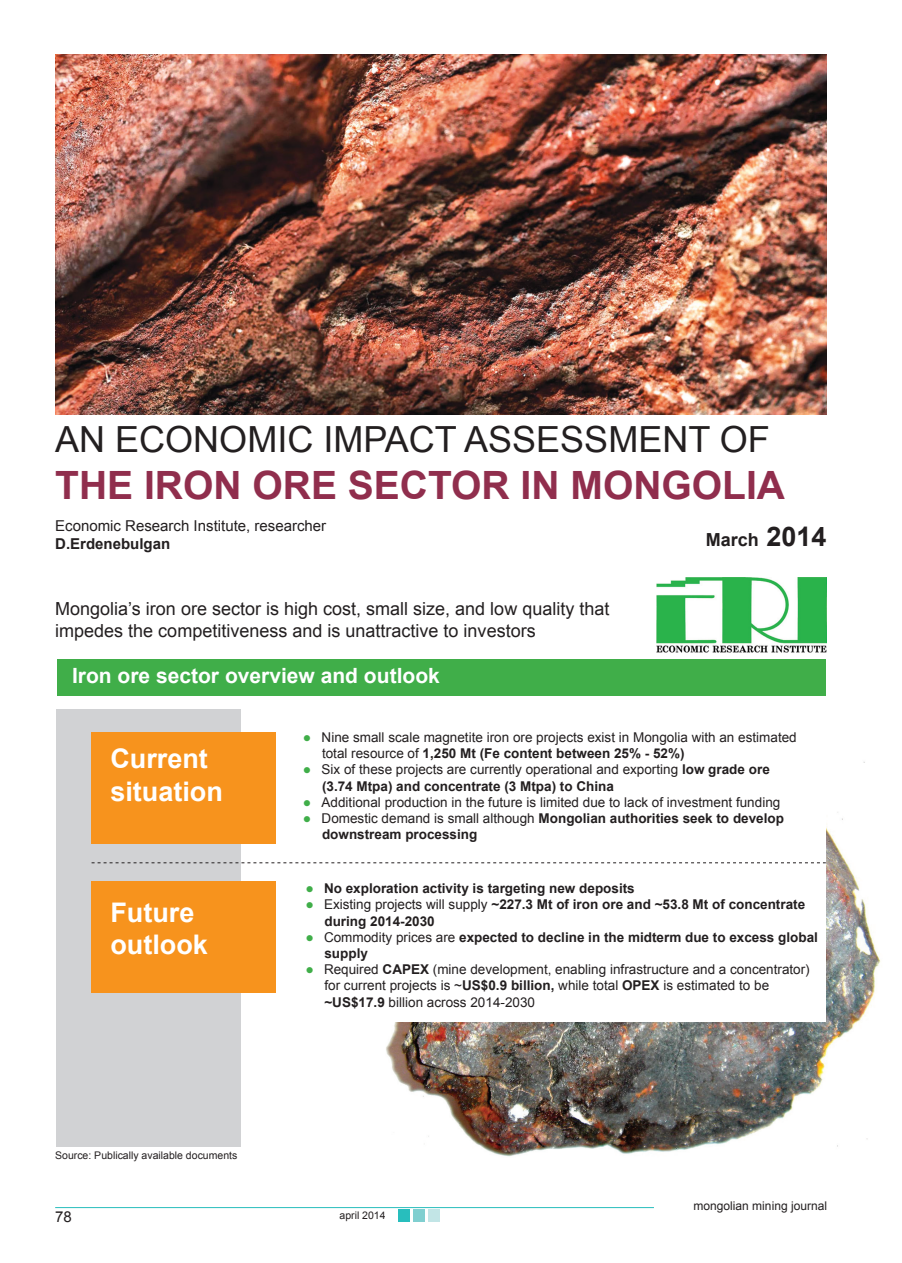
<style>
.page{position:relative;width:902px;height:1263px;background:#fff}
.page>*{position:absolute;margin:0;border:0;box-sizing:border-box;transform-origin:0 0}
.t1{font:700 39px "Arial";color:#902e4d}
.t2{font:36px "Arial";color:#231f20}
.t3{font:700 27px/32.4px "Arial";color:#fff}
.t4{font:700 21px "Arial";color:#fff}
.t5{font:18px/21.6px "Arial";color:#231f20}
.t6{font:700 18px "Arial";color:#231f20}
.t7{font:15px/18px "Arial";color:#231f20}
.t8{font:13.5px "Arial";color:#231f20}
.t9{font:700 13.5px "Arial";color:#231f20}
.t10{font:12px "Arial";color:#231f20}
.text-10{font:10.5px "Arial";color:#231f20}
.s1{font-size:27px}
.s2{font-weight:700}
.s3{color:#40ae49}
.s4{font-weight:400}
</style>
<div class="page">
<div style="left:398px;top:1209px;width:11px;height:12px;background:#28bebd"></div>
<div style="left:413px;top:1209px;width:12px;height:12px;background:#80cfd0"></div>
<div style="left:428px;top:1209px;width:12px;height:12px;background:#c2e5e6"></div>
<hr style="left:55px;top:1207px;width:599px;height:1px;background:#28bebd">
<img style="left:386px;top:762px;width:495px;height:395px">
<div style="left:293px;top:733px;width:532px;height:289px;background:#fff"></div>
<img style="left:55px;top:54px;width:771px;height:361px">
<div style="left:57px;top:659px;width:768px;height:36px;background:#40ae49"></div>
<div style="left:56px;top:709px;width:185px;height:437px;background:#d1d2d4"></div>
<div style="left:92px;top:732px;width:184px;height:112px;background:#f7931d"></div>
<div style="left:92px;top:881px;width:184px;height:112px;background:#f7931d"></div>
<svg style="left:92px;top:862px;width:733px;height:1px"></svg>
<img style="left:656px;top:577px;width:170px;height:76px">
<p class="t2" style="left:55px;top:416px;width:716px">AN ECONOMIC IMPACT ASSESSMENT OF</p>
<p class="t1" style="left:55px;top:459px;width:731px">THE IRON ORE SECTOR IN MONGOLIA</p>
<p class="t6" style="left:705px;top:527px;width:122px">March <span class="s1">2014</span></p>
<p class="t7" style="left:55px;top:517px;width:272px">Economic Research Institute, researcher<br><span class="s2">D.Erdenebulgan</span></p>
<p class="t5" style="left:55px;top:598px;width:555px">Mongolia’s iron ore sector is high cost, small size, and low quality that impedes the competitiveness and is unattractive to investors</p>
<p class="t4" style="left:72px;top:661px;width:369px">Iron ore sector overview and outlook</p>
<p class="t3" style="left:110px;top:743px;width:114px">Current situation</p>
<p class="t3" style="left:110px;top:897px;width:99px">Future outlook</p>
<p class="text-10" style="left:55px;top:1148px;width:184px">Source: Publically available documents</p>
<p class="t7" style="left:55px;top:1207px;width:18px">78</p>
<p class="t8" style="left:303px;top:728px;width:495px"><span class="s3">●</span> Nine small scale magnetite iron ore projects exist in Mongolia with an estimated</p>
<p class="t9" style="left:322px;top:744px;width:364px"><span class="s4">total resource of</span> 1,250 Mt (Fe content between 25% - 52%)</p>
<p class="t8" style="left:303px;top:761px;width:468px"><span class="s3">●</span> Six of these projects are currently operational and exporting <span class="s2">low grade ore</span></p>
<p class="t9" style="left:322px;top:777px;width:293px">(3.74 Mtpa) and concentrate (3 Mtpa) to China</p>
<p class="t8" style="left:303px;top:793px;width:478px"><span class="s3">●</span> Additional production in the future is limited due to lack of investment funding</p>
<p class="t9" style="left:303px;top:809px;width:482px"><span class="s3">●</span> <span class="s4">Domestic demand is small although</span> Mongolian authorities seek to develop</p>
<p class="t9" style="left:322px;top:825px;width:157px">downstream processing</p>
<p class="t9" style="left:305px;top:879px;width:330px"><span class="s3">●</span> No exploration activity is targeting new deposits</p>
<p class="t9" style="left:305px;top:896px;width:501px"><span class="s3">●</span> <span class="s4">Existing projects will supply</span> ~227.3 Mt of iron ore and ~53.8 Mt of concentrate</p>
<p class="t9" style="left:324px;top:912px;width:112px">during 2014-2030</p>
<p class="t9" style="left:305px;top:928px;width:513px"><span class="s3">●</span> <span class="s4">Commodity prices are</span> expected to decline in the midterm due to excess global</p>
<p class="t9" style="left:324px;top:944px;width:45px">supply</p>
<p class="t8" style="left:305px;top:960px;width:505px"><span class="s3">●</span> Required <span class="s2">CAPEX</span> (mine development, enabling infrastructure and a concentrator)</p>
<p class="t8" style="left:324px;top:977px;width:446px">for current projects is ~<span class="s2">US$0.9 billion,</span> while total <span class="s2">OPEX</span> is estimated to be</p>
<p class="t8" style="left:324px;top:993px;width:212px"><span class="s2">~US$17.9</span> billion across 2014-2030</p>
<p class="text-10" style="left:339px;top:1208px;width:48px">april 2014</p>
<p class="t10" style="left:693px;top:1198px;width:135px">mongolian mining journal</p>
</div>
